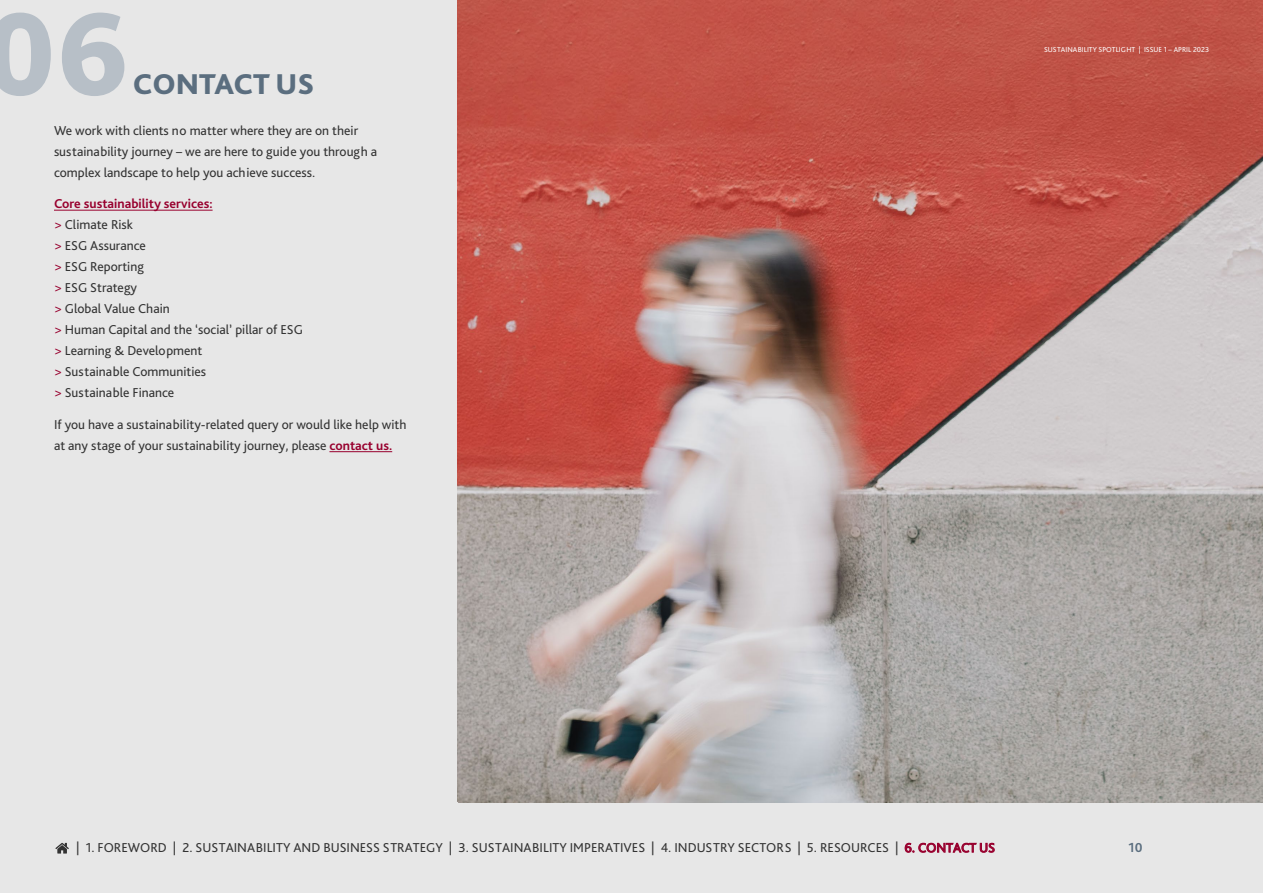
<style>
.page{position:relative;width:1263px;height:893px;background:#e7e7e7}
.page>*{position:absolute;margin:0;border:0;box-sizing:border-box;transform-origin:0 0}
.t1{font:800 123.45px "Bliss 2";color:#b7bfc7}
.t2{font:800 30px "Bliss 2";color:#5b6e7f}
.t3{font:700 13.65px "Bliss 2";color:#5b6e7f}
.t4{font:13.5px/21px "Bliss Pro";color:#333}
.t5{font:700 13.5px "Bliss 2";color:#98002e}
.t6{font:7.5px "Bliss Pro";color:#fff}
.s1{color:#98002e}
.s2{font-family:"Bliss 2";font-weight:700;color:#98002e}
</style>
<div class="page">
<img style="left:457px;top:0;width:806px;height:803px">
<svg style="left:55px;top:843px;width:14px;height:10px"></svg>
<hr style="left:54px;top:210px;width:159px;height:1px;background:#98002e">
<hr style="left:329px;top:451px;width:63px;height:1px;background:#98002e">
<h1 class="t1" style="left:-16px;top:-23px;width:146px">06</h1>
<h2 class="t2" style="left:133px;top:65px;width:183px">CONTACT US</h2>
<p class="t4" style="left:54px;top:119px;width:325px">We work with clients no matter where they are on their sustainability journey – we are here to guide you through a complex landscape to help you achieve success.</p>
<p class="t5" style="left:54px;top:195px;width:160px">Core sustainability services:</p>
<p class="t4" style="left:54px;top:214px;width:250px"><span class="s1">&gt;</span> Climate Risk<br><span class="s1">&gt;</span> ESG Assurance<br><span class="s1">&gt;</span> ESG Reporting<br><span class="s1">&gt;</span> ESG Strategy<br><span class="s1">&gt;</span> Global Value Chain<br><span class="s1">&gt;</span> Human Capital and the ‘social’ pillar of ESG <span class="s1">&gt;</span> Learning &amp; Development<br><span class="s1">&gt;</span> Sustainable Communities<br><span class="s1">&gt;</span> Sustainable Finance</p>
<p class="t4" style="left:54px;top:413px;width:354px">If you have a sustainability-related query or would like help with at any stage of your sustainability journey, please <span class="s2">contact us.</span></p>
<p class="t6" style="left:1044px;top:45px;width:166px">SUSTAINABILITY SPOTLIGHT | ISSUE 1 – APRIL 2023</p>
<p class="t4" style="left:76px;top:837px;width:920px">| 1. FOREWORD | 2. SUSTAINABILITY AND BUSINESS STRATEGY | 3. SUSTAINABILITY IMPERATIVES | 4. INDUSTRY SECTORS | 5. RESOURCES | <span class="s1">6. CONTACT US</span></p>
<p class="t3" style="left:1128px;top:839px;width:15px">10</p>
</div>
